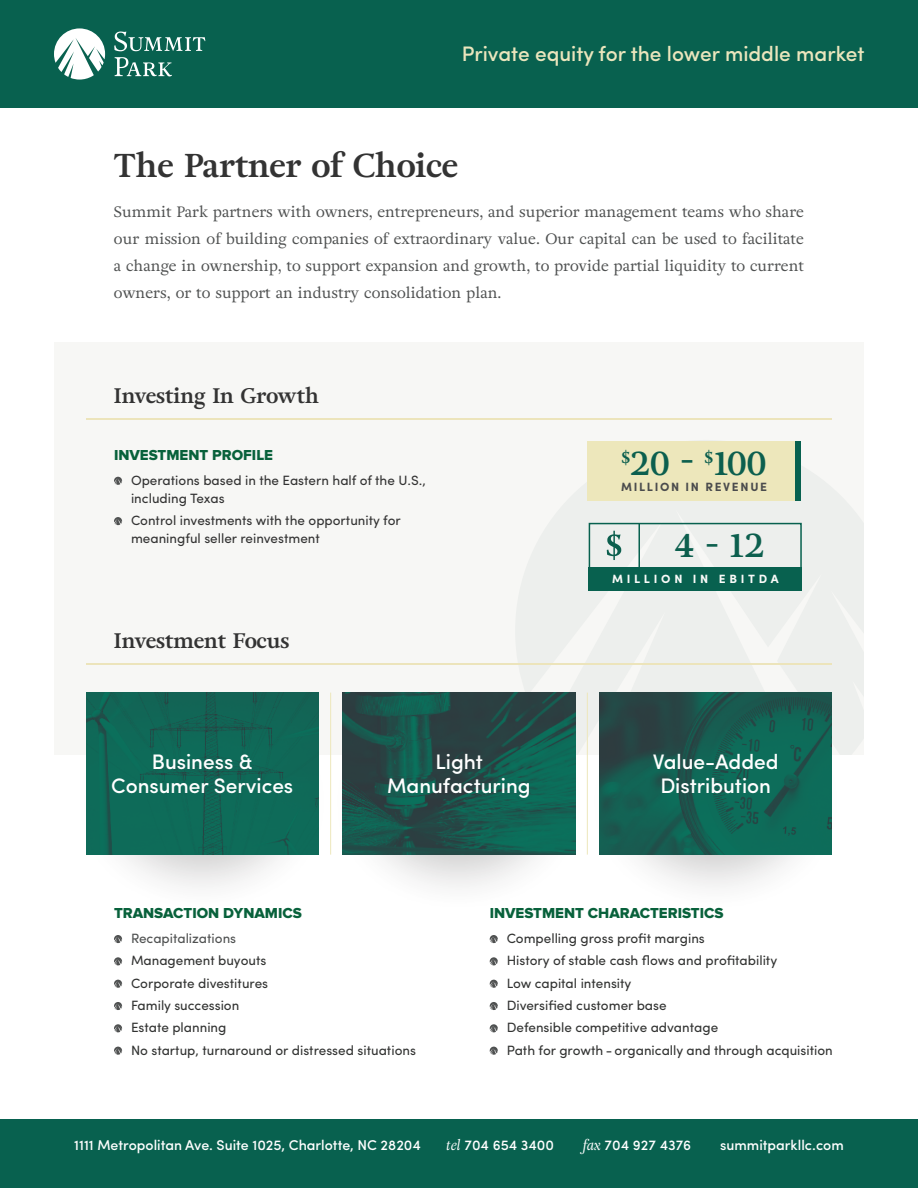
<style>
.page{position:relative;width:918px;height:1188px;background:#fff}
.page>*{position:absolute;margin:0;border:0;box-sizing:border-box;transform-origin:0 0}
.body{font:700 33px "Adriane Text";color:#333}
.bullet{font:700 33px "Adriane Text";color:#0c5f4e}
.bullet-2{font:500 21px/24px "Sofia Pro";color:#fff;text-align:center}
.bullet-3{font:500 21px "Sofia Pro";color:#ebe6bd}
.P_Header{font:700 21px "Adriane Text";color:#333}
.body-2{font:15px/27px "Adriane Text";color:#4f5151;text-align:justify}
.Green_Header{font:15px "Proxima Nova Extrabld";color:#08613b}
.body-3{font:500 14.25px "Sofia Pro";color:#fff}
.bullet-4{font:13.5px "Sofia Pro";color:#323332}
.bullet-5{font:13.5px/18px "Sofia Pro";color:#333}
.bullet-6{font:13.5px "Sofia Pro";color:#4f5151}
.bullet-7{font:700 12px "Sofia Pro";letter-spacing:.14em;color:#4b4c4d}
.bullet-8{font:700 12px "Sofia Pro";letter-spacing:.31em;color:#f9faf8}
.s1{font-family:"Adriane Text";font-weight:400;font-style:italic}
</style>
<div class="page">
<div style="left:73px;top:690px;width:259px;height:225px;background:#231f20;opacity:.4"></div>
<div style="left:329px;top:690px;width:260px;height:225px;background:#231f20;opacity:.4"></div>
<div style="left:586px;top:690px;width:260px;height:225px;background:#231f20;opacity:.4"></div>
<div style="left:54px;top:342px;width:810px;height:413px;background:#f7f7f5"></div>
<svg style="left:515px;top:441px;width:317px;height:314px;fill:#edefed"></svg>
<div style="left:0;top:0;width:918px;height:108px;background:#08614f"></div>
<div style="left:0;top:1119px;width:918px;height:69px;background:#08614f"></div>
<svg style="left:114px;top:477px;width:8px;height:8px"></svg>
<svg style="left:114px;top:517px;width:8px;height:8px"></svg>
<svg style="left:490px;top:935px;width:8px;height:8px"></svg>
<svg style="left:490px;top:957px;width:8px;height:8px"></svg>
<svg style="left:490px;top:980px;width:8px;height:8px"></svg>
<svg style="left:490px;top:1002px;width:8px;height:8px"></svg>
<svg style="left:490px;top:1024px;width:8px;height:8px"></svg>
<svg style="left:490px;top:1047px;width:8px;height:8px"></svg>
<svg style="left:114px;top:935px;width:8px;height:8px"></svg>
<svg style="left:114px;top:957px;width:8px;height:8px"></svg>
<svg style="left:114px;top:980px;width:8px;height:8px"></svg>
<svg style="left:114px;top:1002px;width:8px;height:8px"></svg>
<svg style="left:114px;top:1024px;width:8px;height:8px"></svg>
<svg style="left:114px;top:1047px;width:8px;height:8px"></svg>
<svg style="left:114px;top:32px;width:91px;height:19px"></svg>
<svg style="left:115px;top:57px;width:57px;height:19px"></svg>
<svg style="left:54px;top:28px;width:51px;height:52px"></svg>
<img style="left:86px;top:693px;width:232px;height:162px">
<img style="left:343px;top:693px;width:232px;height:162px">
<img style="left:600px;top:693px;width:232px;height:162px">
<hr style="left:330px;top:693px;width:1px;height:162px;background:#ede7bb">
<hr style="left:587px;top:693px;width:1px;height:162px;background:#ede7bb">
<div style="left:588px;top:441px;width:210px;height:60px;background:#ede7bb"></div>
<div style="left:795px;top:441px;width:6px;height:60px;background:#08614f"></div>
<div style="left:589px;top:523px;width:213px;height:67px;border:2px solid #08614f"></div>
<div style="left:589px;top:567px;width:213px;height:23px;background:#08614f"></div>
<hr style="left:638px;top:524px;width:2px;height:44px;background:#08614f">
<svg style="left:607px;top:531px;width:14px;height:29px"></svg>
<hr style="left:86px;top:418px;width:746px;height:2px;background:#ece4bb">
<hr style="left:86px;top:663px;width:746px;height:1px;background:#ece4bb">
<p class="bullet-3" style="left:462px;top:38px;width:404px">Private equity for the lower middle market</p>
<p class="body" style="left:114px;top:143px;width:346px">The Partner of Choice</p>
<p class="body-2" style="left:114px;top:198px;width:691px">Summit Park partners with owners, entrepreneurs, and superior management teams who share our mission of building companies of extraordinary value. Our capital can be used to facilitate a change in ownership, to support expansion and growth, to provide partial liquidity to current owners, or to support an industry consolidation plan.</p>
<p class="P_Header" style="left:114px;top:382px;width:207px">Investing In Growth</p>
<p class="Green_Header" style="left:114px;top:446px;width:161px">INVESTMENT PROFILE</p>
<p class="bullet-5" style="left:131px;top:470px;width:296px">Operations based in the Eastern half of the U.S., including Texas</p>
<p class="bullet-5" style="left:131px;top:510px;width:271px">Control investments with the opportunity for meaningful seller reinvestment</p>
<p class="P_Header" style="left:114px;top:626px;width:177px">Investment Focus</p>
<p class="bullet" style="left:622px;top:441px;width:146px"><sup>$</sup>20 - <sup>$</sup>100</p>
<p class="bullet-7" style="left:621px;top:478px;width:148px">MILLION IN REVENUE</p>
<p class="bullet" style="left:674px;top:523px;width:91px">4 - 12</p>
<p class="bullet-8" style="left:612px;top:570px;width:168px">MILLION IN EBITDA</p>
<p class="bullet-2" style="left:111px;top:748px;width:183px">Business &amp;<br>Consumer Services</p>
<p class="bullet-2" style="left:387px;top:748px;width:145px">Light<br>Manufacturing</p>
<p class="bullet-2" style="left:653px;top:748px;width:127px">Value-Added<br>Distribution</p>
<p class="Green_Header" style="left:114px;top:905px;width:189px">TRANSACTION DYNAMICS</p>
<p class="bullet-6" style="left:131px;top:928px;width:107px">Recapitalizations</p>
<p class="bullet-4" style="left:131px;top:951px;width:137px">Management buyouts</p>
<p class="bullet-4" style="left:131px;top:973px;width:139px">Corporate divestitures</p>
<p class="bullet-4" style="left:131px;top:995px;width:110px">Family succession</p>
<p class="bullet-4" style="left:131px;top:1018px;width:97px">Estate planning</p>
<p class="bullet-4" style="left:131px;top:1040px;width:287px">No startup, turnaround or distressed situations</p>
<p class="Green_Header" style="left:490px;top:905px;width:235px">INVESTMENT CHARACTERISTICS</p>
<p class="bullet-4" style="left:507px;top:928px;width:200px">Compelling gross profit margins</p>
<p class="bullet-4" style="left:507px;top:951px;width:272px">History of stable cash flows and profitability</p>
<p class="bullet-4" style="left:507px;top:973px;width:126px">Low capital intensity</p>
<p class="bullet-4" style="left:507px;top:995px;width:161px">Diversified customer base</p>
<p class="bullet-4" style="left:507px;top:1018px;width:213px">Defensible competitive advantage</p>
<p class="bullet-4" style="left:507px;top:1040px;width:328px">Path for growth - organically and through acquisition</p>
<p class="body-3" style="left:74px;top:1134px;width:348px">1111 Metropolitan Ave. Suite 1025, Charlotte, NC 28204</p>
<p class="body-3" style="left:446px;top:1134px;width:109px"><span class="s1">tel</span> 704 654 3400</p>
<p class="body-3" style="left:583px;top:1134px;width:110px"><span class="s1">fax</span> 704 927 4376</p>
<p class="body-3" style="left:720px;top:1134px;width:125px">summitparkllc.com</p>
</div>
